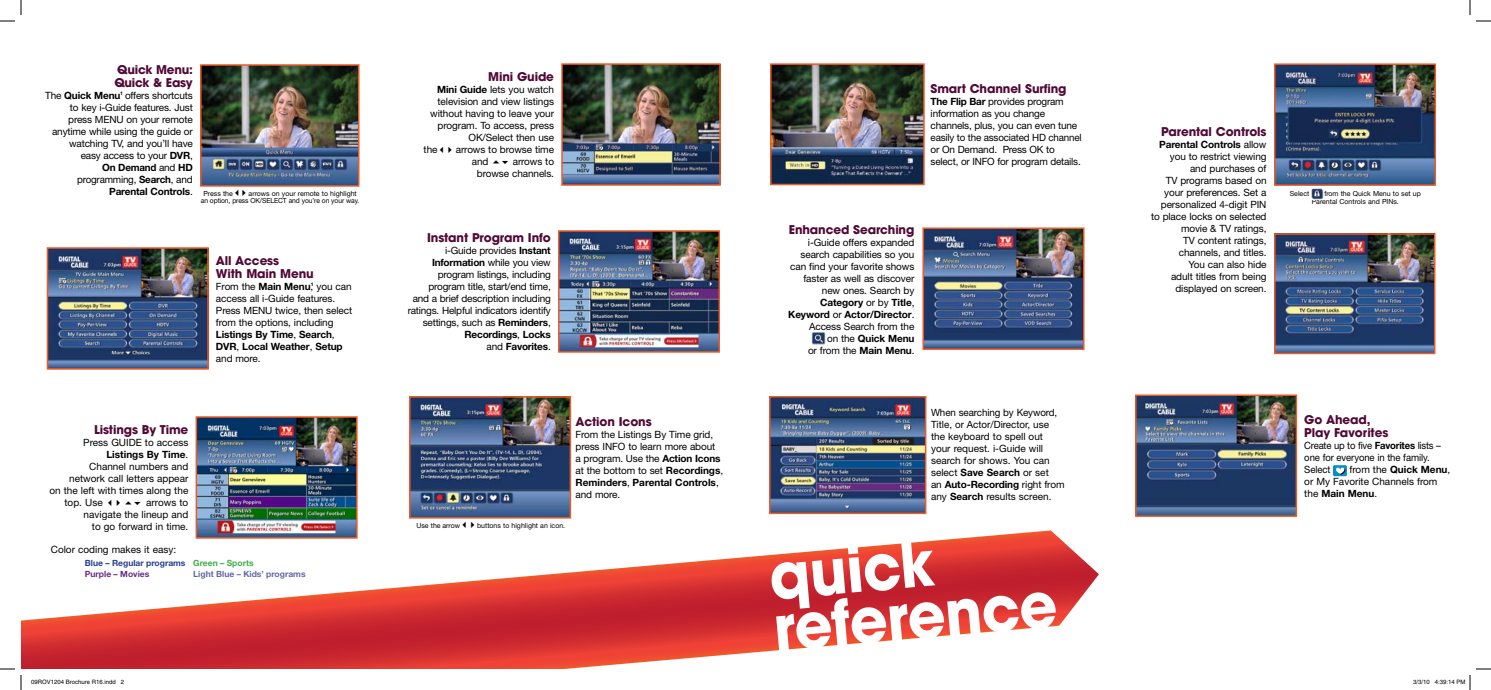
<style>
.page{position:relative;width:1491px;height:690px;background:#fff}
.page>*{position:absolute;margin:0;border:0;box-sizing:border-box;transform-origin:0 0}
.t1{font:700 62.5px/52px "Avant Garde";color:#fff;scale:.94 1}
.t2{font:700 12px/13px "Avant Garde";letter-spacing:-.01em;color:#510935}
.t3{font:10px/12px "Helvetica Neue";letter-spacing:-.01em;color:#000;text-align:right}
.t4{font:10px/12px "Helvetica Neue";letter-spacing:-.01em;color:#000;scale:.95 1}
.t5{font:700 10px "Helvetica Neue";color:#000}
.t6{font:700 8.5px "Helvetica Neue";color:#6369a6}
.t7{font:700 8.5px "Helvetica Neue";color:#25408f}
.t8{font:700 8.5px "Helvetica Neue";color:#682d86}
.t9{font:700 8.5px "Helvetica Neue";color:#41ad49}
.t10{font:7px/8px "Helvetica Neue";color:#000}
.t11{font:6px "Helvetica";color:#000}
.s1{font-weight:700}
.s2{font-weight:700;font-size:10px}
.s3{font-size:10px}
.s4{font-weight:400}
</style>
<div class="page">
<img style="left:203px;top:67px;width:154px;height:117px">
<div style="left:200px;top:64px;width:160px;height:123px;border:2px solid #f15a22"></div>
<img style="left:1277px;top:66px;width:156px;height:117px">
<div style="left:1274px;top:63px;width:162px;height:123px;border:2px solid #f15a22"></div>
<img style="left:1277px;top:236px;width:155px;height:115px">
<div style="left:1274px;top:233px;width:161px;height:121px;border:2px solid #f15a22"></div>
<div style="left:1333px;top:465px;width:14px;height:11px;background:#0790c8;border-radius:2px"></div>
<svg style="left:1336px;top:468px;width:10px;height:7px"></svg>
<img style="left:1138px;top:397px;width:156px;height:117px">
<div style="left:1135px;top:394px;width:162px;height:123px;border:2px solid #f15a22"></div>
<svg style="left:21px;top:530px;width:1078px;height:139px"></svg>
<img style="left:199px;top:419px;width:156px;height:117px">
<div style="left:196px;top:416px;width:162px;height:123px;border:2px solid #f15a22"></div>
<img style="left:50px;top:250px;width:156px;height:117px">
<div style="left:47px;top:247px;width:162px;height:123px;border:2px solid #f15a22"></div>
<img style="left:564px;top:66px;width:154px;height:117px">
<div style="left:561px;top:63px;width:160px;height:123px;border:2px solid #f15a22"></div>
<img style="left:773px;top:66px;width:149px;height:116px">
<div style="left:770px;top:63px;width:155px;height:122px;border:2px solid #f15a22"></div>
<img style="left:412px;top:399px;width:156px;height:117px">
<div style="left:409px;top:396px;width:162px;height:123px;border:2px solid #f15a22"></div>
<img style="left:772px;top:399px;width:151px;height:112px">
<div style="left:769px;top:396px;width:157px;height:118px;border:2px solid #f15a22"></div>
<img style="left:561px;top:233px;width:156px;height:117px">
<div style="left:558px;top:230px;width:162px;height:123px;border:2px solid #f15a22"></div>
<img style="left:812px;top:332px;width:14px;height:13px">
<svg style="left:1311px;top:189px;width:12px;height:10px"></svg>
<img style="left:925px;top:230px;width:157px;height:117px">
<div style="left:922px;top:227px;width:163px;height:123px;border:2px solid #f15a22"></div>
<svg style="left:0;top:0;width:22px;height:22px"></svg>
<svg style="left:0;top:668px;width:22px;height:22px"></svg>
<svg style="left:1469px;top:0;width:22px;height:22px"></svg>
<svg style="left:1469px;top:668px;width:22px;height:22px"></svg>
<p class="t2" style="left:114px;top:63px;width:80px">Quick Menu:<br>Quick &amp; Easy</p>
<p class="t3" style="left:45px;top:90px;width:149px">The <span class="s1">Quick Menu</span><sup>1</sup> offers shortcuts to key i-Guide features. Just press MENU on your remote anytime while using the guide or watching TV, and you’ll have<br>easy access to your <span class="s1">DVR</span>,<br><span class="s1">On Demand</span> and <span class="s1">HD </span>programming, <span class="s1">Search</span>, and</p>
<p class="t10" style="left:201px;top:190px;width:160px;line-height:6.8px;text-indent:-92px"><span class="s2">Parental Controls</span><span class="s3">.</span> Press the✓✔arrows on your remote to highlight an option, press OK/SELECT and you’re on your way.</p>
<p class="t2" style="left:216px;top:254px;width:99px">All Access<br>With Main Menu</p>
<p class="t3" style="left:216px;top:280px;width:138px;text-align:left">From the <span class="s1">Main Menu</span>,<sup>1</sup> you can access all i-Guide features.<br>Press MENU twice, then select from the options, including<br><span class="s1">Listings By Time</span>, <span class="s1">Search</span>,<br><span class="s1">DVR</span>, <span class="s1">Local Weather</span>, <span class="s1">Setup </span>and more.</p>
<p class="t2" style="left:94px;top:423px;width:96px">Listings By Time</p>
<p class="t3" style="left:83px;top:436px;width:107px">Press GUIDE to access</p>
<p class="t5" style="left:106px;top:448px;width:84px">Listings By Time<span class="s4">.</span></p>
<p class="t3" style="left:89px;top:460px;width:101px">Channel numbers and</p>
<p class="t3" style="left:69px;top:472px;width:121px">network call letters appear</p>
<p class="t3" style="left:49px;top:484px;width:140px">on the left with times along the</p>
<p class="t3" style="left:64px;top:496px;width:60px">top. Use ✓✔</p>
<p class="t3" style="left:84px;top:496px;width:106px">arrows to<br>navigate the lineup and to go forward in time.</p>
<p class="t7" style="left:85px;top:558px;width:102px">Blue – Regular programs</p>
<p class="t8" style="left:85px;top:569px;width:66px">Purple – Movies</p>
<p class="t3" style="left:51px;top:543px;width:127px">Color coding makes it easy:</p>
<p class="t9" style="left:193px;top:558px;width:62px">Green – Sports</p>
<p class="t6" style="left:193px;top:569px;width:114px">Light Blue – Kids’ programs</p>
<p class="t2" style="left:488px;top:70px;width:67px">Mini Guide</p>
<p class="t3" style="left:437px;top:83px;width:119px"><span class="s1">Mini Guide</span> lets you watch</p>
<p class="t3" style="left:438px;top:95px;width:118px">television and view listings</p>
<p class="t3" style="left:430px;top:107px;width:125px">without having to leave your</p>
<p class="t3" style="left:438px;top:119px;width:118px">program. To access, press</p>
<p class="t3" style="left:469px;top:131px;width:87px">OK/Select then use</p>
<p class="t3" style="left:424px;top:143px;width:132px">the✓✔ arrows to browse time</p>
<p class="t3" style="left:472px;top:155px;width:18px">and</p>
<p class="t3" style="left:477px;top:155px;width:79px">arrows to<br>browse channels.</p>
<p class="t2" style="left:427px;top:231px;width:125px">Instant Program Info</p>
<p class="t3" style="left:408px;top:245px;width:145px">i-Guide provides <span class="s1">Instant<br>Information</span> while you view program listings, including program title, start/end time,<br>and a brief description including ratings. Helpful indicators identify settings, such as <span class="s1">Reminders</span>,<br><span class="s1">Recordings</span>, <span class="s1">Locks<br></span>and <span class="s1">Favorites</span>.</p>
<p class="t10" style="left:416px;top:521px;width:150px">Use the arrow✓✔ buttons to highlight an icon.</p>
<p class="t2" style="left:576px;top:415px;width:78px">Action Icons</p>
<p class="t3" style="left:576px;top:429px;width:149px;text-align:left">From the Listings By Time grid, press INFO to learn more about a program. Use the <span class="s1">Action Icons </span>at the bottom to set <span class="s1">Recordings</span>,<br><span class="s1">Reminders</span>, <span class="s1">Parental Controls</span>, and more.</p>
<p class="t2" style="left:931px;top:82px;width:137px">Smart Channel Surfing</p>
<p class="t3" style="left:931px;top:95px;width:153px;text-align:left"><span class="s1">The Flip Bar</span> provides program information as you change channels, plus, you can even tune easily to the associated HD channel or On Demand. Press OK to select, or INFO for program details.</p>
<p class="t2" style="left:789px;top:223px;width:127px">Enhanced Searching</p>
<p class="t3" style="left:788px;top:236px;width:128px">i-Guide offers expanded search capabilities so you can find your favorite shows faster as well as discover new ones. Search by<br><span class="s1">Category</span> or by <span class="s1">Title</span>,<br><span class="s1">Keyword</span> or <span class="s1">Actor/Director</span>.<br>Access Search from the<br>on the <span class="s1">Quick Menu<br></span>or from the <span class="s1">Main Menu</span>.</p>
<p class="t3" style="left:931px;top:407px;width:135px;text-align:left">When searching by Keyword,<br>Title, or Actor/Director, use the keyboard to spell out your request. i-Guide will search for shows. You can select <span class="s1">Save Search</span> or set<br>an <span class="s1">Auto-Recording</span> right from any <span class="s1">Search</span> results screen.</p>
<h1 class="t1" style="left:767px;top:550px;width:304px;rotate:-5deg">quick reference</h1>
<p class="t2" style="left:1161px;top:125px;width:107px">Parental Controls</p>
<p class="t3" style="left:1151px;top:138px;width:117px"><span class="s1">Parental Controls</span> allow you to restrict viewing and purchases of<br>TV programs based on your preferences. Set a personalized 4-digit PIN to place locks on selected movie &amp; TV ratings,<br>TV content ratings, channels, and titles.<br>You can also hide<br>adult titles from being displayed on screen.</p>
<p class="t10" style="left:1290px;top:190px;width:21px">Select</p>
<p class="t10" style="left:1312px;top:190px;width:111px;text-indent:13px">from the Quick Menu to set up<br>Parental Controls and PINs.</p>
<p class="t2" style="left:1304px;top:413px;width:86px">Go Ahead,<br>Play Favorites</p>
<p class="t4" style="left:1304px;top:440px;width:145px">Create up to five <span class="s1">Favorites</span> lists – one for everyone in the family.<br>Select</p>
<p class="t3" style="left:1304px;top:464px;width:148px;text-align:left;text-indent:45px">from the <span class="s1">Quick Menu</span>, or My Favorite Channels from the <span class="s1">Main Menu</span>.</p>
<p class="t11" style="left:31px;top:678px;width:95px">09ROV1204 Brochure R16.indd 2</p>
<p class="t11" style="left:1413px;top:678px;width:54px">3/3/10 4:39:14 PM</p>
</div>
